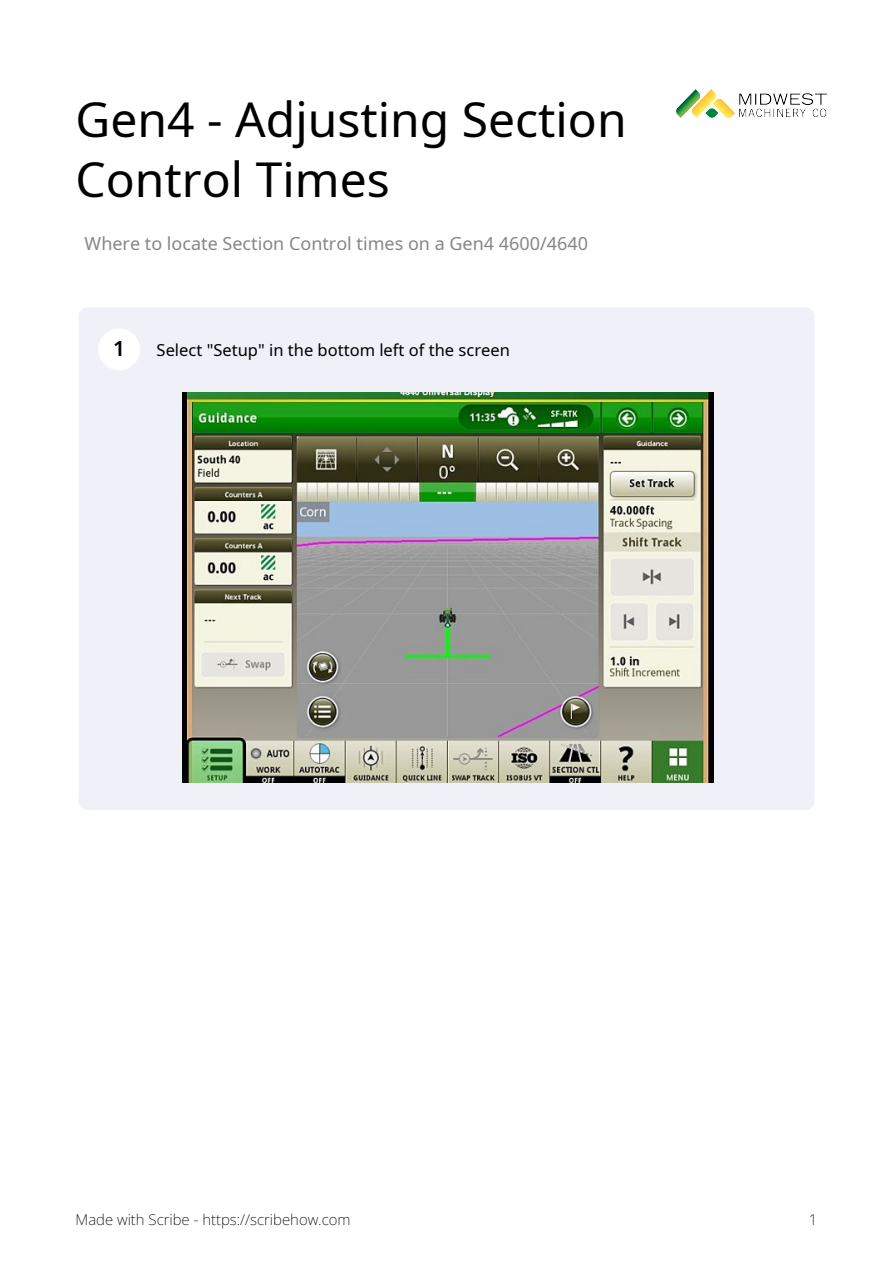
<style>
.page{position:relative;width:893px;height:1263px;background:#fff}
.page>*{position:absolute;margin:0;border:0;box-sizing:border-box;transform-origin:0 0}
.t1{font:48px/60px "Go Noto Current";color:#000}
.t2{font:600 21px "Noto Sans";color:#000}
.t3{font:18px "Go Noto Current";color:#86868a}
.t4{font:16.5px "Go Noto Current";color:#000}
.t5{font:200 15px "Noto Sans";color:#000}
</style>
<div class="page">
<img style="left:676px;top:89px;width:150px;height:28px">
<div style="left:88px;top:316px;width:717px;height:485px;background:#f0f0f8"></div>
<div style="left:98px;top:328px;width:42px;height:42px;background:#fff;border-radius:50%"></div>
<img style="left:183px;top:393px;width:530px;height:390px">
<div style="left:79px;top:316px;width:18px;height:485px;background:#f0f0f8"></div>
<div style="left:796px;top:316px;width:18px;height:485px;background:#f0f0f8"></div>
<div style="left:88px;top:307px;width:717px;height:18px;background:#f0f0f8"></div>
<div style="left:88px;top:792px;width:717px;height:18px;background:#f0f0f8"></div>
<h1 class="t1" style="left:76px;top:88px;width:553px">Gen4 - Adjusting Section<br>Control Times</h1>
<p class="t3" style="left:85px;top:231px;width:505px">Where to locate Section Control times on a Gen4 4600/4640</p>
<p class="t2" style="left:113px;top:334px;width:14px">1</p>
<p class="t4" style="left:157px;top:338px;width:355px">Select "Setup" in the bottom left of the screen</p>
<p class="t5" style="left:76px;top:1209px;width:276px">Made with Scribe - https://scribehow.com</p>
<p class="t5" style="left:809px;top:1209px;width:10px">1</p>
</div>
